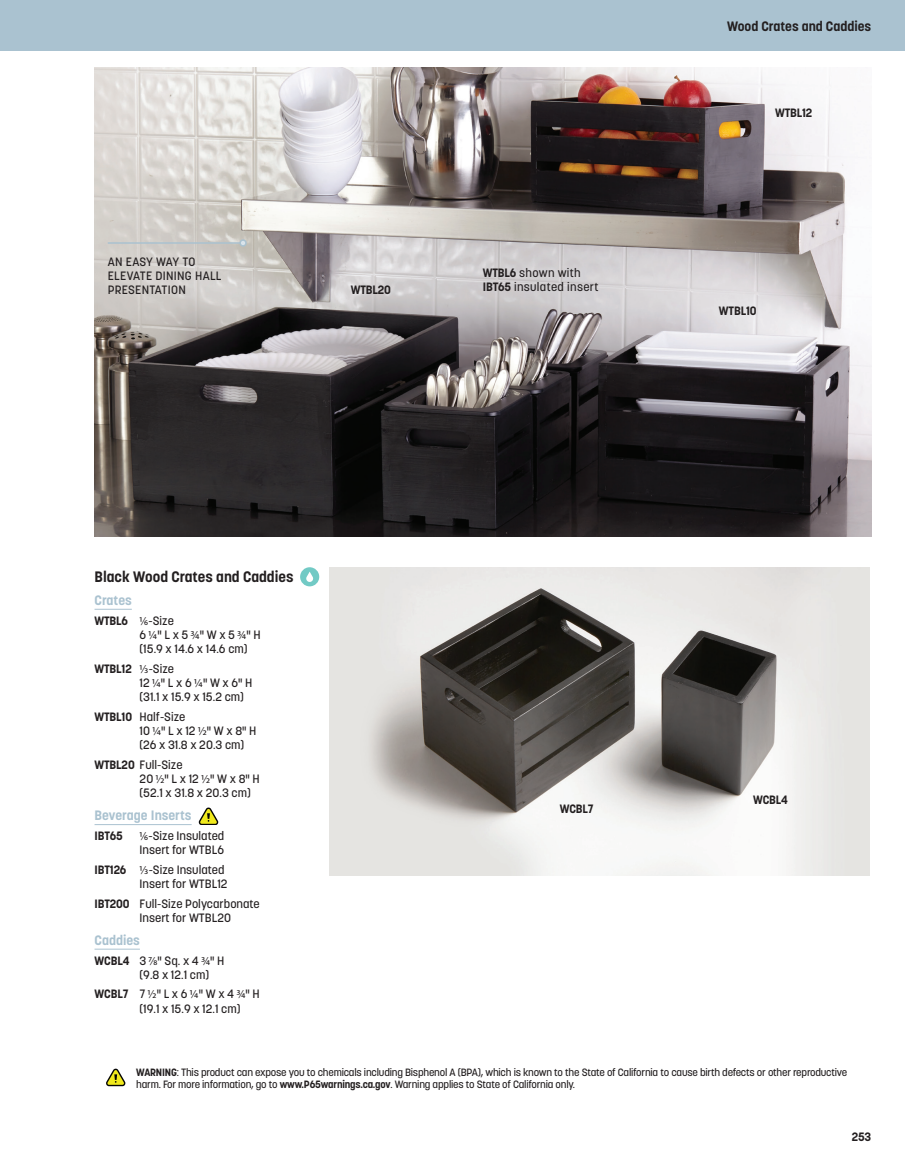
<style>
.page{position:relative;width:905px;height:1175px;background:#fff}
.page>*{position:absolute;margin:0;border:0;box-sizing:border-box;transform-origin:0 0}
.product-family{font:700 15px "Korolev";color:#231f20}
.product-name{font:700 13.5px "Korolev";color:#aac2d0}
.header-category{font:700 13.5px "Korolev";color:#231f20}
.line-2{font:500 12px "Korolev";color:#231f20}
.line-1{font:500 12px "Korolev";color:#231f20}
.line-1-2{font:500 12px/14.2px "Korolev";letter-spacing:.025em;color:#231f20}
.line-1-3{font:700 12px "Korolev";letter-spacing:-.01em;color:#231f20}
.marketing-descriptio{font:500 10.5px/12.8px "Korolev";letter-spacing:-.02em;color:#231f20}
.s1{font-weight:700}
.s2{font-family:"Myriad Pro";font-weight:400}
.s3{font-weight:500}
</style>
<div class="page">
<img style="left:94px;top:68px;width:777px;height:468px">
<img style="left:329px;top:567px;width:540px;height:309px">
<div style="left:0;top:0;width:904px;height:51px;background:#aac2d0"></div>
<hr style="left:108px;top:242px;width:135px;height:2px;background:#aac2d0">
<div style="left:239px;top:239px;width:8px;height:8px;border:2px solid #aac2d0;border-radius:50%"></div>
<hr style="left:94px;top:609px;width:38px;height:1px;background:#aac2d0">
<hr style="left:94px;top:824px;width:98px;height:1px;background:#aac2d0">
<hr style="left:94px;top:948px;width:46px;height:1px;background:#aac2d0">
<div style="left:300px;top:567px;width:19px;height:19px;background:#72cac5;border-radius:50%"></div>
<svg style="left:306px;top:572px;width:7px;height:10px"></svg>
<svg style="left:198px;top:807px;width:21px;height:18px"></svg>
<svg style="left:106px;top:1068px;width:20px;height:18px"></svg>
<p class="header-category" style="left:727px;top:17px;width:146px">Wood Crates and Caddies</p>
<p class="line-1-2" style="left:108px;top:254px;width:115px">AN EASY WAY TO<br>ELEVATE DINING HALL<br>PRESENTATION</p>
<p class="line-1-2" style="left:483px;top:265px;width:99px"><span class="s1">WTBL6</span> shown with</p>
<p class="line-1-3" style="left:351px;top:282px;width:42px">WTBL20</p>
<p class="line-1-2" style="left:483px;top:279px;width:117px"><span class="s1">IBT65</span> insulated insert</p>
<p class="product-family" style="left:94px;top:567px;width:200px">Black Wood Crates and Caddies</p>
<p class="product-name" style="left:94px;top:592px;width:39px">Crates</p>
<p class="line-1-3" style="left:94px;top:613px;width:81px">WTBL6 <span class="s2">1/6</span><span class="s3">-Size</span></p>
<p class="line-2" style="left:140px;top:627px;width:123px">6 <span class="s2">1/4</span>" L x 5 <span class="s2">3/4</span>" W x 5 <span class="s2">3/4</span>" H</p>
<p class="line-2" style="left:140px;top:641px;width:109px">(15.9 x 14.6 x 14.6 cm)</p>
<p class="line-1-3" style="left:94px;top:661px;width:81px">WTBL12 <span class="s2">1/3</span><span class="s3">-Size</span></p>
<p class="line-2" style="left:140px;top:675px;width:114px">12 <span class="s2">1/4</span>" L x 6 <span class="s2">1/4</span>" W x 6" H</p>
<p class="line-2" style="left:140px;top:689px;width:106px">(31.1 x 15.9 x 15.2 cm)</p>
<p class="line-1" style="left:94px;top:709px;width:92px"><span class="s1">WTBL10</span> Half-Size</p>
<p class="line-2" style="left:140px;top:723px;width:118px">10 <span class="s2">1/4</span>" L x 12 <span class="s2">1/2</span>" W x 8" H</p>
<p class="line-2" style="left:140px;top:737px;width:106px">(26 x 31.8 x 20.3 cm)</p>
<p class="line-1" style="left:94px;top:757px;width:90px"><span class="s1">WTBL20</span> Full-Size</p>
<p class="line-2" style="left:140px;top:771px;width:122px">20 <span class="s2">1/2</span>" L x 12 <span class="s2">1/2</span>" W x 8" H</p>
<p class="line-2" style="left:140px;top:785px;width:113px">(52.1 x 31.8 x 20.3 cm)</p>
<p class="product-name" style="left:94px;top:807px;width:99px">Beverage Inserts</p>
<p class="line-1-3" style="left:94px;top:828px;width:30px">IBT65</p>
<p class="line-1" style="left:140px;top:828px;width:86px"><span class="s2">1/6</span>-Size Insulated</p>
<p class="line-2" style="left:140px;top:842px;width:86px">Insert for WTBL6</p>
<p class="line-1" style="left:94px;top:862px;width:131px"><span class="s1">IBT126</span> <span class="s2">1/3</span>-Size Insulated</p>
<p class="line-2" style="left:140px;top:876px;width:90px">Insert for WTBL12</p>
<p class="line-1" style="left:94px;top:895px;width:167px"><span class="s1">IBT200</span> Full-Size Polycarbonate</p>
<p class="line-2" style="left:140px;top:910px;width:93px">Insert for WTBL20</p>
<p class="product-name" style="left:94px;top:931px;width:47px">Caddies</p>
<p class="line-1" style="left:94px;top:952px;width:131px"><span class="s1">WCBL4</span> 3 <span class="s2">7/8</span>" Sq. x 4 <span class="s2">3/4</span>" H</p>
<p class="line-2" style="left:140px;top:967px;width:71px">(9.8 x 12.1 cm)</p>
<p class="line-1" style="left:94px;top:986px;width:167px"><span class="s1">WCBL7</span> 7 <span class="s2">1/2</span>" L x 6 <span class="s2">1/4</span>" W x 4 <span class="s2">3/4</span>" H</p>
<p class="line-2" style="left:140px;top:1000px;width:102px">(19.1 x 15.9 x 12.1 cm)</p>
<p class="line-1-3" style="left:559px;top:801px;width:35px">WCBL7</p>
<p class="line-1-3" style="left:775px;top:105px;width:39px">WTBL12</p>
<p class="line-1-3" style="left:719px;top:303px;width:39px">WTBL10</p>
<p class="line-1-3" style="left:753px;top:792px;width:36px">WCBL4</p>
<p class="marketing-descriptio" style="left:136px;top:1065px;width:712px"><span class="s1">WARNING</span>: This product can expose you to chemicals including Bisphenol A (BPA), which is known to the State of California to cause birth defects or other reproductive harm. For more information, go to <span class="s1">www.P65warnings.ca.gov</span>. Warning applies to State of California only.</p>
<p class="line-1-3" style="left:851px;top:1129px;width:21px">253</p>
</div>
